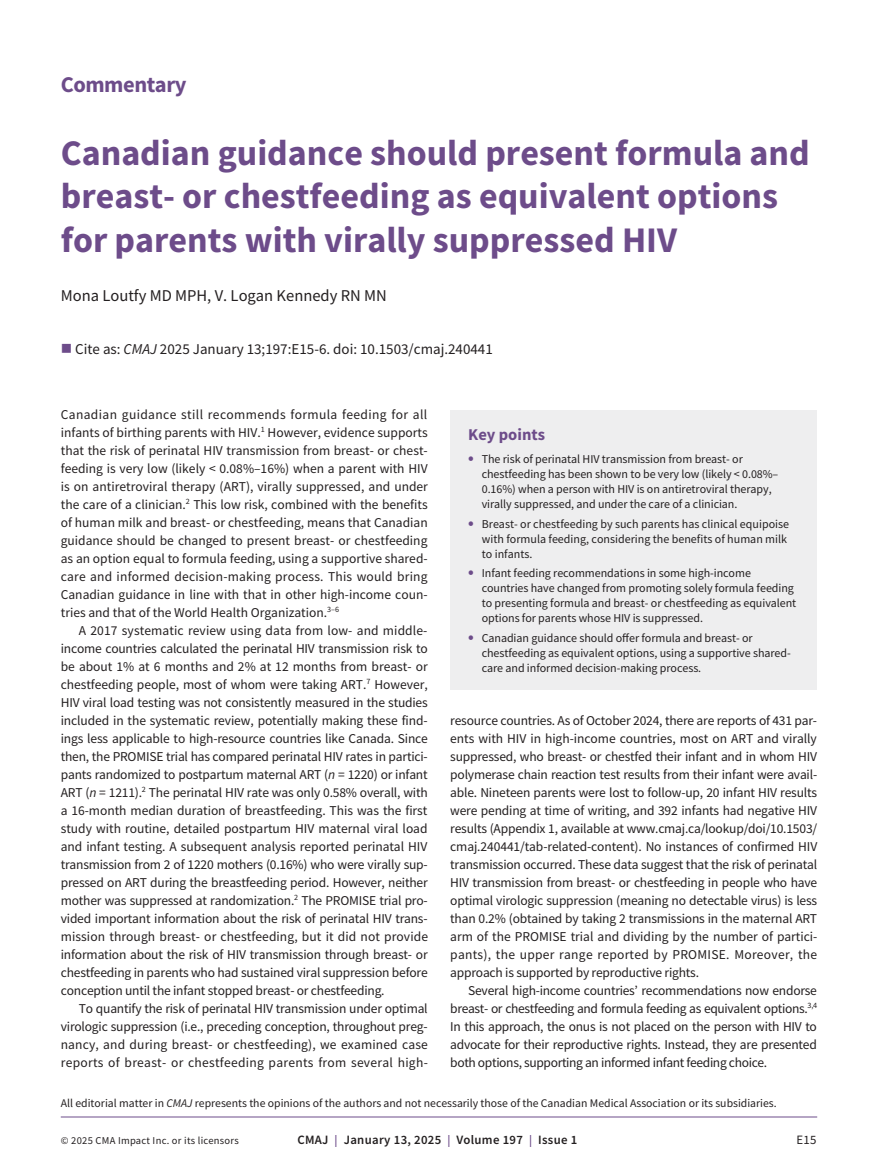
<style>
.page{position:relative;width:878px;height:1175px;background:#fff}
.page>*{position:absolute;margin:0;border:0;box-sizing:border-box;transform-origin:0 0}
.t1{font:700 36px/43.2px "Source Sans Pro";color:#6d4c8a}
.t2{font:700 22.5px "Source Sans Pro";letter-spacing:-.02em;color:#6d4c8a}
.t3{font:16.5px "Source Sans Pro";color:#231f20}
.t4{font:700 16.5px "Source Sans Pro";color:#6d4c8a}
.t5{font:15px "Source Sans Pro";color:#231f20}
.t6{font:13.5px/18px "Source Sans Pro";letter-spacing:-.015em;color:#231f20;text-align:justify}
.t7{font:600 12.75px "Source Sans Pro";letter-spacing:.025em;color:#231f20}
.t8{font:12.75px "Source Sans Pro";color:#231f20}
.t9{font:12px/15px "Source Sans Pro";letter-spacing:-.005em;color:#231f20}
.t10{font:11.7px "Source Sans Pro";color:#231f20}
.t11{font:10.5px "Source Sans Pro";letter-spacing:.025em;color:#231f20}
.s1{color:#6d4c8a}
.s2{font-style:italic}
.s3{font-weight:700;font-size:16.5px;color:#6d4c8a}
.s4{font-size:12px;color:#6d4c8a}
</style>
<div class="page">
<hr style="left:61px;top:1116px;width:756px;height:1px;background:#6d4c8a">
<div style="left:450px;top:410px;width:367px;height:279px;background:#eeeeef"></div>
<h2 class="t2" style="left:61px;top:69px;width:127px">Commentary</h2>
<h1 class="t1" style="left:61px;top:131px;width:750px">Canadian guidance should present formula and breast- or chestfeeding as equivalent options for parents with virally suppressed HIV</h1>
<p class="t3" style="left:61px;top:285px;width:327px">Mona Loutfy MD MPH, V. Logan Kennedy RN MN</p>
<p class="t5" style="left:61px;top:339px;width:433px"><span class="s1">■</span> Cite as: <span class="s2">CMAJ</span> 2025 January 13;197:E15-6. doi: 10.1503/cmaj.240441</p>
<p class="t6" style="left:61px;top:405px;width:369px">Canadian guidance still recommends formula feeding for all infants of birthing parents with HIV.<sup>1</sup> However, evidence supports that the risk of perinatal HIV transmission from breast- or chest&shy;feeding is very low (likely &lt; 0.08%–16%) when a parent with HIV is on antiretroviral therapy (ART), virally suppressed, and under the care of a clinician.<sup>2</sup> This low risk, combined with the benefits of human milk and breast- or chestfeeding, means that Canadian guidance should be changed to present breast- or chestfeeding as an option equal to formula feeding, using a supportive shared&shy;care and informed decision-making process. This would bring Canadian guidance in line with that in other high-income coun&shy;tries and that of the World Health Organization.<sup>3–6</sup></p>
<p class="t6" style="left:61px;top:621px;width:369px;text-indent:18px">A 2017 systematic review using data from low- and middle&shy;income countries calculated the perinatal HIV transmission risk to be about 1% at 6 months and 2% at 12 months from breast- or chestfeeding people, most of whom were taking ART.<sup>7</sup> However, HIV viral load testing was not consistently measured in the studies included in the systematic review, potentially making these find&shy;ings less applicable to high-resource countries like Canada. Since then, the PROMISE trial has compared perinatal HIV rates in partici&shy;pants randomized to postpartum maternal ART (<span class="s2">n</span> = 1220) or infant ART (<span class="s2">n</span> = 1211).<sup>2</sup> The perinatal HIV rate was only 0.58% overall, with a 16-month median duration of breastfeeding. This was the first study with routine, detailed postpartum HIV maternal viral load and infant testing. A subsequent analysis reported perinatal HIV transmission from 2 of 1220 mothers (0.16%) who were virally sup&shy;pressed on ART during the breastfeeding period. However, neither mother was suppressed at randomization.<sup>2</sup> The PROMISE trial pro&shy;vided important information about the risk of perinatal HIV trans&shy;mission through breast- or chestfeeding, but it did not provide information about the risk of HIV transmission through breast- or chestfeeding in parents who had sustained viral suppression before conception until the infant stopped breast- or chestfeeding.</p>
<p class="t6" style="left:61px;top:999px;width:368px;text-indent:18px">To quantify the risk of perinatal HIV transmission under optimal virologic suppression (i.e., preceding conception, throughout preg&shy;nancy, and during breast- or chestfeeding), we examined case reports of breast- or chestfeeding parents from several high-</p>
<p class="t4" style="left:468px;top:424px;width:78px">Key points</p>
<p class="t9" style="left:482px;top:451px;width:298px;text-indent:-14px"><span class="s3">•</span> The risk of perinatal HIV transmission from breast- or chestfeeding has been shown to be very low (likely &lt; 0.08%– 0.16%) when a person with HIV is on antiretroviral therapy, virally suppressed, and under the care of a clinician.</p>
<p class="t9" style="left:482px;top:516px;width:309px;text-indent:-14px"><span class="s3">•</span> Breast- or chestfeeding by such parents has clinical equipoise with formula feeding, considering the benefits of human milk to infants.</p>
<p class="t9" style="left:482px;top:565px;width:316px;text-indent:-14px"><span class="s3">•</span> Infant feeding recommendations in some high-income countries have changed from promoting solely formula feeding to presenting formula and breast- or chestfeeding as equivalent options for parents whose HIV is suppressed.</p>
<p class="t9" style="left:482px;top:630px;width:310px;text-indent:-14px"><span class="s3">•</span> Canadian guidance should offer formula and breast- or chestfeeding as equivalent options, using a supportive shared&shy;care and informed decision-making process.</p>
<p class="t6" style="left:450px;top:711px;width:368px">resource countries. As of October 2024, there are reports of 431 par&shy;ents with HIV in high-income countries, most on ART and virally suppressed, who breast- or chestfed their infant and in whom HIV polymerase chain reaction test results from their infant were avail&shy;able. Nineteen parents were lost to follow-up, 20 infant HIV results were pending at time of writing, and 392 infants had negative HIV results (Appendix 1, available at www.cmaj.ca/lookup/doi/10.1503/ cmaj.240441/tab-related-content). No instances of confirmed HIV transmission occurred. These data suggest that the risk of perinatal HIV transmission from breast- or chestfeeding in people who have optimal virologic suppression (meaning no detectable virus) is less than 0.2% (obtained by taking 2 transmissions in the maternal ART arm of the PROMISE trial and dividing by the number of partici&shy;pants), the upper range reported by PROMISE. Moreover, the approach is supported by reproductive rights.</p>
<p class="t6" style="left:450px;top:981px;width:368px;text-indent:18px">Several high-income countries’ recommendations now endorse breast- or chestfeeding and formula feeding as equivalent options.<sup>3,4<br></sup>In this approach, the onus is not placed on the person with HIV to advocate for their reproductive rights. Instead, they are presented both options, supporting an informed infant feeding choice.</p>
<p class="t10" style="left:61px;top:1095px;width:717px">All editorial matter in <span class="s2">CMAJ</span> represents the opinions of the authors and not necessarily those of the Canadian Medical Association or its subsidiaries.</p>
<p class="t11" style="left:61px;top:1134px;width:179px">© 2025 CMA Impact Inc. or its licensors</p>
<p class="t7" style="left:297px;top:1131px;width:281px">CMAJ <span class="s4">|</span> January 13, 2025 <span class="s4">|</span> Volume 197 <span class="s4">|</span> Issue 1</p>
<p class="t8" style="left:796px;top:1132px;width:22px">E15</p>
</div>
